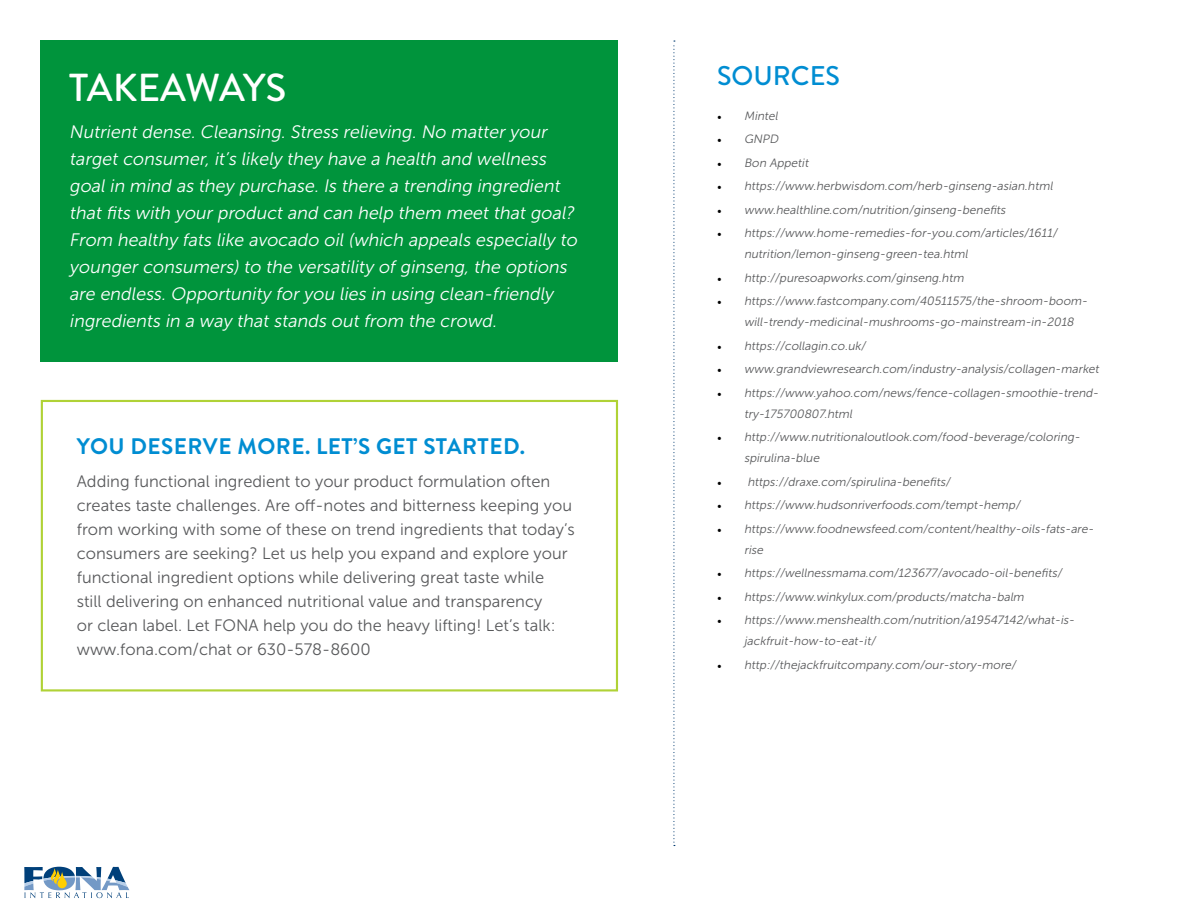
<style>
.page{position:relative;width:1188px;height:918px;background:#fff}
.page>*{position:absolute;margin:0;border:0;box-sizing:border-box;transform-origin:0 0}
.t1{font:500 39px "Brandon Grotesque";letter-spacing:-.015em;color:#fff}
.t2{font:500 27px "Brandon Grotesque";color:#008dd2}
.t3{font:700 22.5px "Brandon Grotesque";letter-spacing:.02em;color:#008dd2}
.t4{font:italic 18px/27px "Museo Sans 300";color:#fff}
.t5{font:16.5px/24px "Museo Sans 300";color:#58595b}
.t6{font:italic 12px/21px "Museo Sans 300";color:#58595b}
.s1{font-family:"Minion Pro";font-style:normal;color:#000}
</style>
<div class="page">
<svg style="left:24px;top:867px;width:105px;height:31px"></svg>
<div style="left:41px;top:400px;width:577px;height:291px;border:2px solid #b0d236"></div>
<div style="left:41px;top:40px;width:577px;height:322px;background:#00943c"></div>
<svg style="left:673px;top:40px;width:2px;height:806px"></svg>
<h1 class="t1" style="left:69px;top:60px;width:219px">TAKEAWAYS</h1>
<p class="t4" style="left:69px;top:118px;width:513px">Nutrient dense. Cleansing. Stress relieving. No matter your target consumer, it’s likely they have a health and wellness goal in mind as they purchase. Is there a trending ingredient that fits with your product and can help them meet that goal?<br>From healthy fats like avocado oil (which appeals especially to younger consumers) to the versatility of ginseng, the options are endless. Opportunity for you lies in using clean-friendly ingredients in a way that stands out from the crowd.</p>
<h3 class="t3" style="left:77px;top:430px;width:450px">YOU DESERVE MORE. LET’S GET STARTED.</h3>
<p class="t5" style="left:77px;top:470px;width:500px">Adding functional ingredient to your product formulation often creates taste challenges. Are off-notes and bitterness keeping you from working with some of these on trend ingredients that today’s consumers are seeking? Let us help you expand and explore your functional ingredient options while delivering great taste while<br>still delivering on enhanced nutritional value and transparency<br>or clean label. Let FONA help you do the heavy lifting! Let’s talk: www.fona.com/chat or 630-578-8600</p>
<h2 class="t2" style="left:717px;top:57px;width:124px">SOURCES</h2>
<p class="t6" style="left:717px;top:105px;width:65px"><span class="s1">•</span> Mintel</p>
<p class="t6" style="left:717px;top:129px;width:65px"><span class="s1">•</span> GNPD</p>
<p class="t6" style="left:717px;top:152px;width:95px"><span class="s1">•</span> Bon Appetit</p>
<p class="t6" style="left:717px;top:176px;width:339px"><span class="s1">•</span> https://www.herbwisdom.com/herb-ginseng-asian.html</p>
<p class="t6" style="left:717px;top:199px;width:292px"><span class="s1">•</span> www.healthline.com/nutrition/ginseng-benefits</p>
<p class="t6" style="left:744px;top:223px;width:317px;text-indent:-27px"><span class="s1">•</span> https://www.home-remedies-for-you.com/articles/1611/ nutrition/lemon-ginseng-green-tea.html</p>
<p class="t6" style="left:717px;top:267px;width:250px"><span class="s1">•</span> http://puresoapworks.com/ginseng.htm</p>
<p class="t6" style="left:744px;top:291px;width:347px;text-indent:-27px"><span class="s1">•</span> https://www.fastcompany.com/40511575/the-shroom-boom&shy;will-trendy -medicinal-mushrooms-go-mainstream-in-2018</p>
<p class="t6" style="left:717px;top:335px;width:152px"><span class="s1">•</span> https://collagin.co.uk/</p>
<p class="t6" style="left:717px;top:359px;width:386px"><span class="s1">•</span> www.grandviewresearch.com/industry -analysis/collagen-market</p>
<p class="t6" style="left:744px;top:382px;width:358px;text-indent:-27px"><span class="s1">•</span> https://www.yahoo.com/news/fence-collagen-smoothie-trend&shy;try -175700807.html</p>
<p class="t6" style="left:744px;top:427px;width:340px;text-indent:-27px"><span class="s1">•</span> http://www.nutritionaloutlook.com/food-beverage/coloring&shy;spirulina-blue</p>
<p class="t6" style="left:717px;top:471px;width:237px"><span class="s1">•</span> https://draxe.com/spirulina-benefits/</p>
<p class="t6" style="left:717px;top:495px;width:307px"><span class="s1">•</span> https://www.hudsonriverfoods.com/tempt-hemp/</p>
<p class="t6" style="left:744px;top:518px;width:353px;text-indent:-27px"><span class="s1">•</span> https://www.foodnewsfeed.com/content/healthy -oils-fats-are&shy;rise</p>
<p class="t6" style="left:717px;top:563px;width:348px"><span class="s1">•</span> https://wellnessmama.com/123677/avocado-oil-benefits/</p>
<p class="t6" style="left:717px;top:586px;width:311px"><span class="s1">•</span> https://www.winkylux.com/products/matcha-balm</p>
<p class="t6" style="left:744px;top:609px;width:334px;text-indent:-27px"><span class="s1">•</span> https://www.menshealth.com/nutrition/a19547142/what-is&shy;jackfruit-how-to-eat-it/</p>
<p class="t6" style="left:717px;top:654px;width:303px"><span class="s1">•</span> http://thejackfruitcompany.com/our-story -more/</p>
</div>
